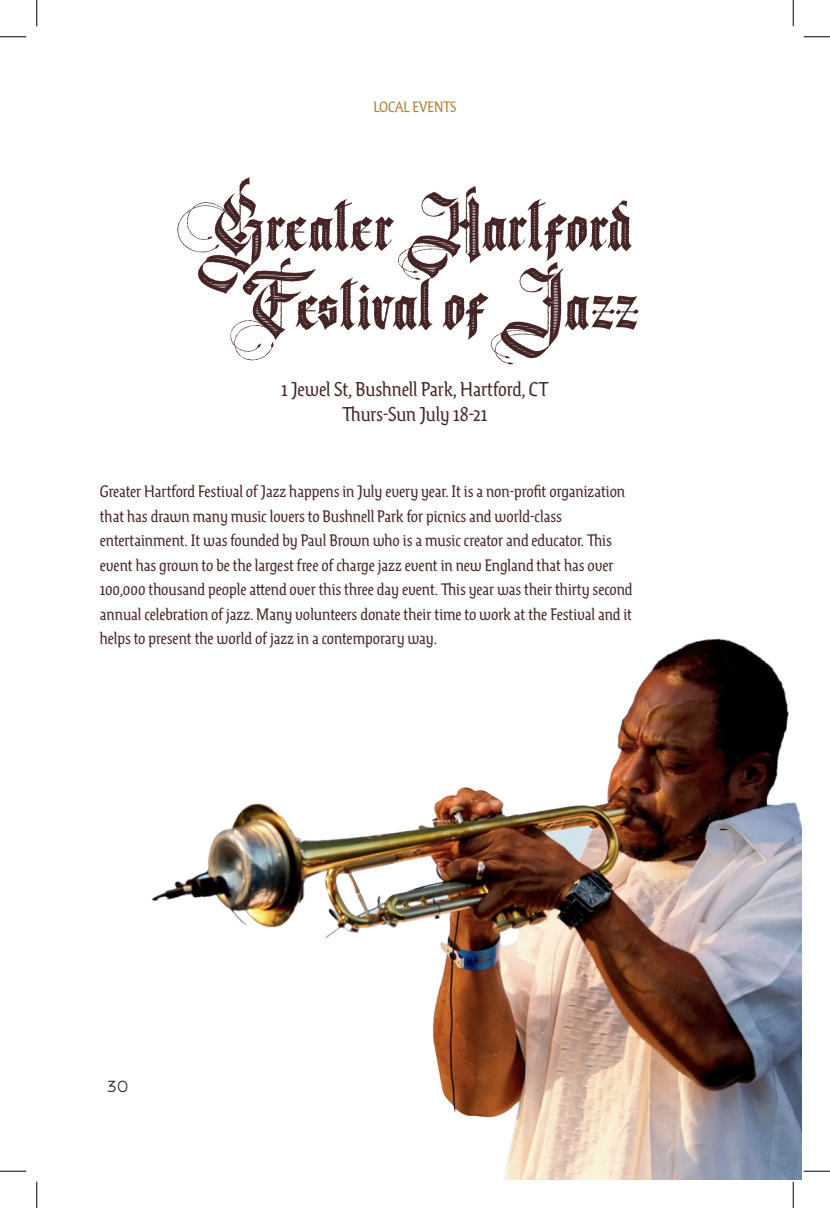
<style>
.page{position:relative;width:830px;height:1208px;background:#fff}
.page>*{position:absolute;margin:0;border:0;box-sizing:border-box;transform-origin:0 0}
.t1{font:21px/25.2px "Ode";color:#452425;text-align:center}
.t2{font:21px "Hubballi";color:#231f20}
.t3{font:17.5px/24.5px "Ode";color:#452425}
.t4{font:15.75px "Ode";letter-spacing:-.015em;color:#ae7d2f}
</style>
<div class="page">
<svg style="left:230px;top:294px;width:409px;height:70px"></svg>
<svg style="left:177px;top:177px;width:455px;height:117px"></svg>
<img style="left:151px;top:638px;width:650px;height:541px">
<svg style="left:0;top:36px;width:26px;height:1px"></svg>
<svg style="left:803px;top:36px;width:27px;height:1px"></svg>
<svg style="left:0;top:1170px;width:26px;height:1px"></svg>
<svg style="left:803px;top:1170px;width:27px;height:1px"></svg>
<svg style="left:36px;top:0;width:1px;height:26px"></svg>
<svg style="left:36px;top:1181px;width:1px;height:27px"></svg>
<svg style="left:792px;top:0;width:1px;height:26px"></svg>
<svg style="left:792px;top:1181px;width:1px;height:27px"></svg>
<p class="t4" style="left:373px;top:98px;width:85px">LOCAL EVENTS</p>
<p class="t1" style="left:281px;top:376px;width:269px">1 Jewel St, Bushnell Park, Hartford, CT<br>Thurs-Sun July 18-21</p>
<p class="t3" style="left:100px;top:478px;width:534px">Greater Hartford Festival of Jazz happens in July every year. It is a non-profit organization that has drawn many music lovers to Bushnell Park for picnics and world-class entertainment. It was founded by Paul Brown who is a music creator and educator. This event has grown to be the largest free of charge jazz event in new England that has over 100,000 thousand people attend over this three day event. This year was their thirty second annual celebration of jazz. Many volunteers donate their time to work at the Festival and it helps to present the world of jazz in a contemporary way.</p>
<p class="t2" style="left:106px;top:1072px;width:24px">30</p>
</div>
